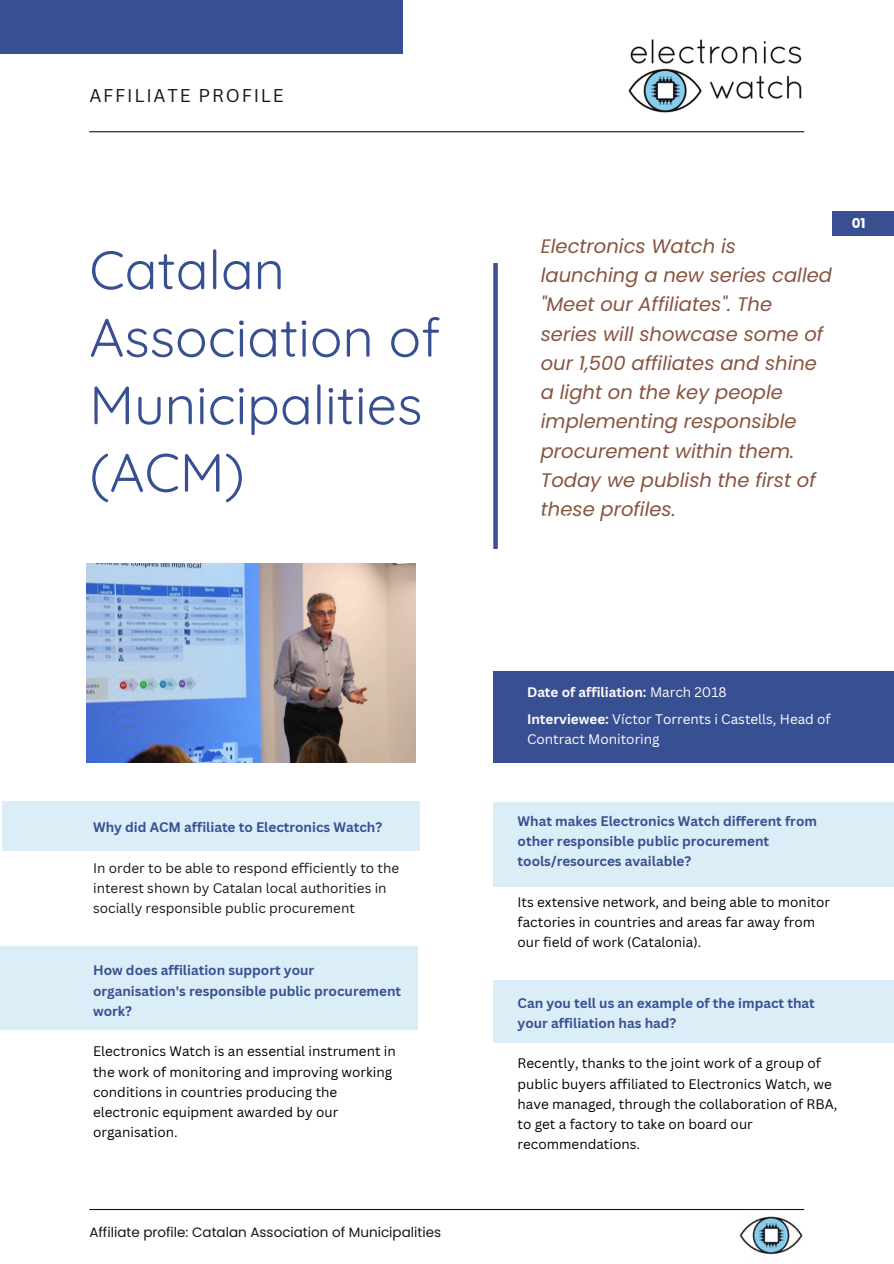
<style>
.page{position:relative;width:894px;height:1264px;background:#fff}
.page>*{position:absolute;margin:0;border:0;box-sizing:border-box;transform-origin:0 0}
.t1{font:54px/67.5px "Quicksand";color:#384f92}
.t2{font:italic 19.5px/29.2px "Poppins";color:#87543f}
.t3{font:18px "Canva Sans";letter-spacing:.1em;color:#181519}
.t4{font:13.5px/20.2px "Canva Sans";color:#000}
.t5{font:700 13.5px/20.2px "Canva Sans";color:#384f92}
.t6{font:13.5px/20.2px "Canva Sans";color:#181519}
.t7{font:13.5px/20.2px "Canva Sans";color:#fff}
.t8{font:13.5px "Poppins";color:#181519}
.t9{font:700 13.5px "Canva Sans";color:#fff}
.t10{font:700 13.5px "Poppins";color:#fff}
.s1{font-weight:400}
.s2{font-weight:700}
</style>
<div class="page">
<hr style="left:89px;top:1208px;width:715px;height:1px;background:#181519">
<hr style="left:89px;top:131px;width:715px;height:1px;background:#181519">
<div style="left:832px;top:211px;width:61px;height:24px;background:#384f92"></div>
<img style="left:628px;top:39px;width:174px;height:74px">
<img style="left:739px;top:1216px;width:64px;height:39px">
<div style="left:0;top:0;width:402px;height:53px;background:#384f92"></div>
<div style="left:2px;top:801px;width:417px;height:50px;background:#dbedf7"></div>
<div style="left:0;top:946px;width:417px;height:83px;background:#dbedf7"></div>
<div style="left:493px;top:671px;width:400px;height:91px;background:#384f92"></div>
<div style="left:493px;top:801px;width:400px;height:85px;background:#dbedf7"></div>
<div style="left:493px;top:980px;width:400px;height:62px;background:#dbedf7"></div>
<svg style="left:493px;top:263px;width:4px;height:286px"></svg>
<img style="left:87px;top:563px;width:328px;height:199px">
<p class="t3" style="left:89px;top:83px;width:196px">AFFILIATE PROFILE</p>
<h4 class="t1" style="left:89px;top:235px;width:352px">Catalan<br>Association of<br>Municipalities (ACM)</h4>
<h3 class="t5" style="left:93px;top:816px;width:290px">Why did ACM affiliate to Electronics Watch?</h3>
<h1 class="t6" style="left:93px;top:857px;width:307px">In order to be able to respond efficiently to the interest shown by Catalan local authorities in socially responsible public procurement</h1>
<p class="t5" style="left:93px;top:959px;width:309px">How does affiliation support your organisation's responsible public procurement work?</p>
<p class="t4" style="left:93px;top:1040px;width:304px">Electronics Watch is an essential instrument in the work of monitoring and improving working conditions in countries producing the electronic equipment awarded by our organisation.</p>
<p class="t8" style="left:89px;top:1222px;width:353px">Affiliate profile: Catalan Association of Municipalities</p>
<p class="t2" style="left:540px;top:231px;width:293px">Electronics Watch is launching a new series called "Meet our Affiliates". The series will showcase some of our 1,500 affiliates and shine a light on the key people implementing responsible procurement within them.<br>Today we publish the first of these profiles.</p>
<p class="t10" style="left:851px;top:213px;width:15px">01</p>
<p class="t9" style="left:527px;top:683px;width:201px">Date of affiliation: <span class="s1">March 2018</span></p>
<h4 class="t7" style="left:527px;top:708px;width:305px"><span class="s2">Interviewee:</span> Víctor Torrents i Castells, Head of<br>Contract Monitoring</h4>
<p class="t5" style="left:517px;top:810px;width:301px">What makes Electronics Watch different from other responsible public procurement tools/resources available?</p>
<h4 class="t4" style="left:517px;top:891px;width:314px">Its extensive network, and being able to monitor factories in countries and areas far away from our field of work (Catalonia).</h4>
<p class="t5" style="left:517px;top:992px;width:299px">Can you tell us an example of the impact that your affiliation has had?</p>
<p class="t4" style="left:517px;top:1052px;width:321px">Recently, thanks to the joint work of a group of public buyers affiliated to Electronics Watch, we have managed, through the collaboration of RBA, to get a factory to take on board our recommendations.</p>
</div>
